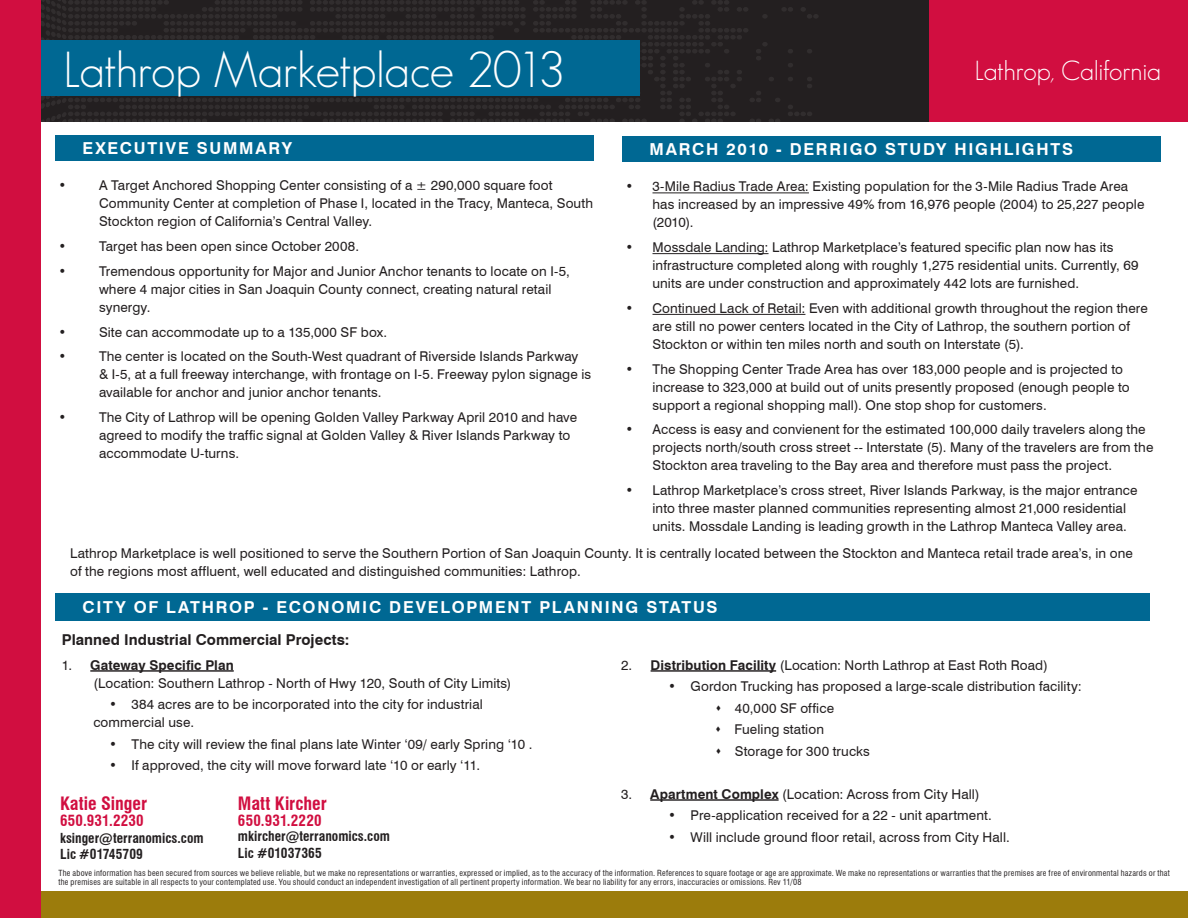
<style>
.page{position:relative;width:1188px;height:918px;background:#fff}
.page>*{position:absolute;margin:0;border:0;box-sizing:border-box;transform-origin:0 0}
.t1{font:300 49.5px "Geosans";letter-spacing:-.015em;color:#fff}
.t2{font:300 27px "Geosans";letter-spacing:-.01em;color:#fff}
.Agent_Name{font:700 condensed 18px "Swiss 721 BT";color:#d10e40}
.Section{font:700 16.5px "Swiss 721 BT";letter-spacing:.105em;color:#fff}
.Flyer__Bulleted_List{font:700 15px "Swiss 721 BT";color:#231f20}
.Agent_Name-2{font:700 condensed 15px "Swiss 721 BT";letter-spacing:.015em;color:#d10e40}
.Flyer__Bulleted_List-2{font:13.5px/18px "Swiss 721 BT";letter-spacing:.01em;color:#231f20}
.contact_text{font:700 condensed 13.5px "Swiss 721 BT";color:#231f20}
.t3{font:condensed 8.25px/9px "Swiss 721 BT";letter-spacing:.03em;color:#231f20}
.s1{font-weight:700}
</style>
<div class="page">
<div style="left:0;top:891px;width:1188px;height:27px;background:#9c7c0c"></div>
<div style="left:928px;top:0;width:260px;height:122px;background:#d10e40"></div>
<div style="left:0;top:0;width:928px;height:122px;background:#231f20"></div>
<svg style="left:40px;top:0;width:778px;height:123px"></svg>
<div style="left:22px;top:40px;width:618px;height:56px;background:#006893"></div>
<div style="left:0;top:0;width:40px;height:917px;background:#d10e40"></div>
<div style="left:56px;top:135px;width:538px;height:25px;background:#006893"></div>
<div style="left:56px;top:593px;width:1094px;height:28px;background:#006893"></div>
<hr style="left:90px;top:670px;width:144px;height:2px;background:#231f20">
<hr style="left:651px;top:670px;width:125px;height:2px;background:#231f20">
<hr style="left:650px;top:799px;width:129px;height:2px;background:#231f20">
<hr style="left:652px;top:193px;width:157px;height:1px;background:#231f20">
<hr style="left:652px;top:253px;width:117px;height:1px;background:#231f20">
<hr style="left:652px;top:314px;width:153px;height:1px;background:#231f20">
<div style="left:622px;top:136px;width:539px;height:26px;background:#006893"></div>
<h1 class="t1" style="left:63px;top:42px;width:503px">Lathrop Marketplace 2013</h1>
<h2 class="t2" style="left:975px;top:55px;width:188px">Lathrop, California</h2>
<p class="Section" style="left:82px;top:138px;width:211px">EXECUTIVE SUMMARY</p>
<p class="Flyer__Bulleted_List-2" style="left:58px;top:176px;width:9px">•</p>
<p class="Flyer__Bulleted_List-2" style="left:99px;top:176px;width:496px">A Target Anchored Shopping Center consisting of a ± 290,000 square foot<br>Community Center at completion of Phase I, located in the Tracy, Manteca, South<br>Stockton region of California’s Central Valley.</p>
<p class="Flyer__Bulleted_List-2" style="left:58px;top:237px;width:9px">•</p>
<p class="Flyer__Bulleted_List-2" style="left:99px;top:237px;width:262px">Target has been open since October 2008.</p>
<p class="Flyer__Bulleted_List-2" style="left:58px;top:262px;width:9px">•</p>
<p class="Flyer__Bulleted_List-2" style="left:99px;top:262px;width:472px">Tremendous opportunity for Major and Junior Anchor tenants to locate on I-5, where 4 major cities in San Joaquin County connect, creating natural retail synergy.</p>
<p class="Flyer__Bulleted_List-2" style="left:58px;top:323px;width:9px">•</p>
<p class="Flyer__Bulleted_List-2" style="left:99px;top:323px;width:290px">Site can accommodate up to a 135,000 SF box.</p>
<p class="Flyer__Bulleted_List-2" style="left:58px;top:347px;width:9px">•</p>
<p class="Flyer__Bulleted_List-2" style="left:99px;top:347px;width:494px">The center is located on the South-West quadrant of Riverside Islands Parkway<br>&amp; I-5, at a full freeway interchange, with frontage on I-5. Freeway pylon signage is available for anchor and junior anchor tenants.</p>
<p class="Flyer__Bulleted_List-2" style="left:58px;top:408px;width:9px">•</p>
<p class="Flyer__Bulleted_List-2" style="left:99px;top:408px;width:480px">The City of Lathrop will be opening Golden Valley Parkway April 2010 and have agreed to modify the traffic signal at Golden Valley &amp; River Islands Parkway to accommodate U-turns.</p>
<p class="Section" style="left:650px;top:139px;width:425px">MARCH 2010 - DERRIGO STUDY HIGHLIGHTS</p>
<p class="Flyer__Bulleted_List-2" style="left:652px;top:178px;width:493px;text-indent:-27px">• 3-Mile Radius Trade Area: Existing population for the 3-Mile Radius Trade Area has increased by an impressive 49% from 16,976 people (2004) to 25,227 people (2010).</p>
<p class="Flyer__Bulleted_List-2" style="left:652px;top:238px;width:488px;text-indent:-27px">• Mossdale Landing: Lathrop Marketplace’s featured specific plan now has its infrastructure completed along with roughly 1,275 residential units. Currently, 69 units are under construction and approximately 442 lots are furnished.</p>
<p class="Flyer__Bulleted_List-2" style="left:652px;top:299px;width:497px;text-indent:-27px">• Continued Lack of Retail: Even with additional growth throughout the region there are still no power centers located in the City of Lathrop, the southern portion of<br>Stockton or within ten miles north and south on Interstate (5).</p>
<p class="Flyer__Bulleted_List-2" style="left:652px;top:360px;width:479px;text-indent:-27px">• The Shopping Center Trade Area has over 183,000 people and is projected to increase to 323,000 at build out of units presently proposed (enough people to support a regional shopping mall). One stop shop for customers.</p>
<p class="Flyer__Bulleted_List-2" style="left:652px;top:421px;width:502px;text-indent:-27px">• Access is easy and convienent for the estimated 100,000 daily travelers along the projects north/south cross street -- Interstate (5). Many of the travelers are from the<br>Stockton area traveling to the Bay area and therefore must pass the project.</p>
<p class="Flyer__Bulleted_List-2" style="left:652px;top:481px;width:486px;text-indent:-27px">• Lathrop Marketplace’s cross street, River Islands Parkway, is the major entrance into three master planned communities representing almost 21,000 residential units. Mossdale Landing is leading growth in the Lathrop Manteca Valley area.</p>
<p class="Flyer__Bulleted_List-2" style="left:70px;top:544px;width:1064px">Lathrop Marketplace is well positioned to serve the Southern Portion of San Joaquin County. It is centrally located between the Stockton and Manteca retail trade area’s, in one of the regions most affluent, well educated and distinguished communities: Lathrop.</p>
<p class="Section" style="left:82px;top:598px;width:637px">CITY OF LATHROP - ECONOMIC DEVELOPMENT PLANNING STATUS</p>
<p class="Flyer__Bulleted_List" style="left:62px;top:631px;width:289px">Planned Industrial Commercial Projects:</p>
<p class="Flyer__Bulleted_List-2" style="left:93px;top:656px;width:420px;text-indent:-31px">1. <span class="s1">Gateway Specific Plan<br></span>(Location: Southern Lathrop - North of Hwy 120, South of City Limits)</p>
<p class="Flyer__Bulleted_List-2" style="left:93px;top:695px;width:391px;text-indent:16px">• 384 acres are to be incorporated into the city for industrial commercial use.</p>
<p class="Flyer__Bulleted_List-2" style="left:109px;top:735px;width:425px">• The city will review the final plans late Winter ‘09/ early Spring ‘10 .</p>
<p class="Flyer__Bulleted_List-2" style="left:109px;top:756px;width:372px">• If approved, the city will move forward late ‘10 or early ‘11.</p>
<p class="Agent_Name" style="left:60px;top:793px;width:89px">Katie Singer</p>
<p class="Agent_Name-2" style="left:60px;top:812px;width:85px">650.931.2230</p>
<p class="contact_text" style="left:60px;top:830px;width:145px">ksinger@terranomics.com</p>
<p class="contact_text" style="left:60px;top:846px;width:84px">Lic #01745709</p>
<p class="Agent_Name" style="left:238px;top:793px;width:90px">Matt Kircher</p>
<p class="Agent_Name-2" style="left:238px;top:812px;width:85px">650.931.2220</p>
<p class="contact_text" style="left:238px;top:828px;width:154px">mkircher@terranomics.com</p>
<p class="contact_text" style="left:238px;top:845px;width:85px">Lic #01037365</p>
<p class="Flyer__Bulleted_List-2" style="left:621px;top:656px;width:428px">2. <span class="s1">Distribution Facility</span> (Location: North Lathrop at East Roth Road)</p>
<p class="Flyer__Bulleted_List-2" style="left:668px;top:677px;width:415px">• Gordon Trucking has proposed a large-scale distribution facility:</p>
<p class="Flyer__Bulleted_List-2" style="left:715px;top:699px;width:120px">▲ 40,000 SF office</p>
<p class="Flyer__Bulleted_List-2" style="left:715px;top:720px;width:111px">▲ Fueling station</p>
<p class="Flyer__Bulleted_List-2" style="left:715px;top:742px;width:156px">▲ Storage for 300 trucks</p>
<p class="Flyer__Bulleted_List-2" style="left:621px;top:785px;width:360px">3. <span class="s1">Apartment Complex</span> (Location: Across from City Hall)</p>
<p class="Flyer__Bulleted_List-2" style="left:668px;top:806px;width:325px">• Pre-application received for a 22 - unit apartment.</p>
<p class="Flyer__Bulleted_List-2" style="left:668px;top:828px;width:343px">• Will include ground floor retail, across from City Hall.</p>
<p class="t3" style="left:58px;top:869px;width:1113px">The above information has been secured from sources we believe reliable, but we make no representations or warranties, expressed or implied, as to the accuracy of the information. References to square footage or age are approximate. We make no representations or warranties that the premises are free of environmental hazards or that the premises are suitable in all respects to your contemplated use. You should conduct an independent investigation of all pertinent property information. We bear no liability for any errors, inaccuracies or omissions. Rev 11/08</p>
</div>
